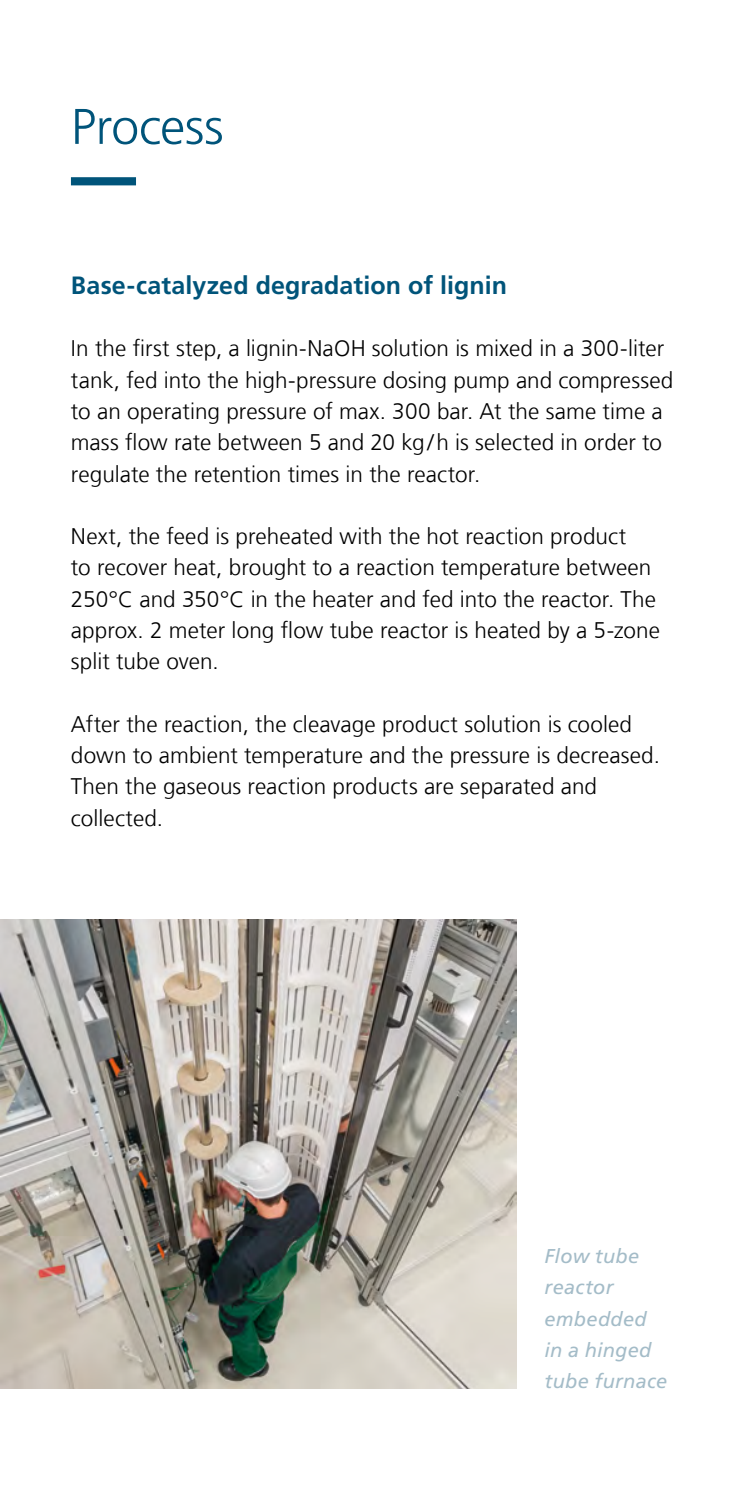
<style>
.page{position:relative;width:745px;height:1489px;background:#fff}
.page>*{position:absolute;margin:0;border:0;box-sizing:border-box;transform-origin:0 0}
.t1{font:300 50px "Frutiger LT Com";letter-spacing:-.005em;color:#00547a}
.t2{font:700 25px "Frutiger LT Com";letter-spacing:.005em;color:#00547a}
.t3{font:300 22.5px/31.2px "Frutiger LT Com";letter-spacing:.005em;color:#000}
.t4{font:italic 20px/31.2px "Frutiger LT Com";letter-spacing:.01em;color:#a4bcc8}
</style>
<div class="page">
<img style="left:0;top:919px;width:516px;height:469px">
<svg style="left:71px;top:177px;width:65px;height:8px"></svg>
<h1 class="t1" style="left:71px;top:97px;width:154px">Process</h1>
<p class="t2" style="left:71px;top:270px;width:437px">Base-catalyzed degradation of lignin</p>
<p class="t3" style="left:71px;top:333px;width:603px">In the first step, a lignin-NaOH solution is mixed in a 300-liter tank, fed into the high-pressure dosing pump and compressed to an operating pressure of max. 300 bar. At the same time a mass flow rate between 5 and 20 kg/h is selected in order to regulate the retention times in the reactor.</p>
<p class="t3" style="left:71px;top:521px;width:590px">Next, the feed is preheated with the hot reaction product<br>to recover heat, brought to a reaction temperature between 250°C and 350°C in the heater and fed into the reactor. The approx. 2 meter long flow tube reactor is heated by a 5-zone split tube oven.</p>
<p class="t3" style="left:71px;top:708px;width:590px">After the reaction, the cleavage product solution is cooled down to ambient temperature and the pressure is decreased.<br>Then the gaseous reaction products are separated and collected.</p>
<p class="t4" style="left:544px;top:1240px;width:124px">Flow tube reactor embedded in a hinged tube furnace</p>
</div>
